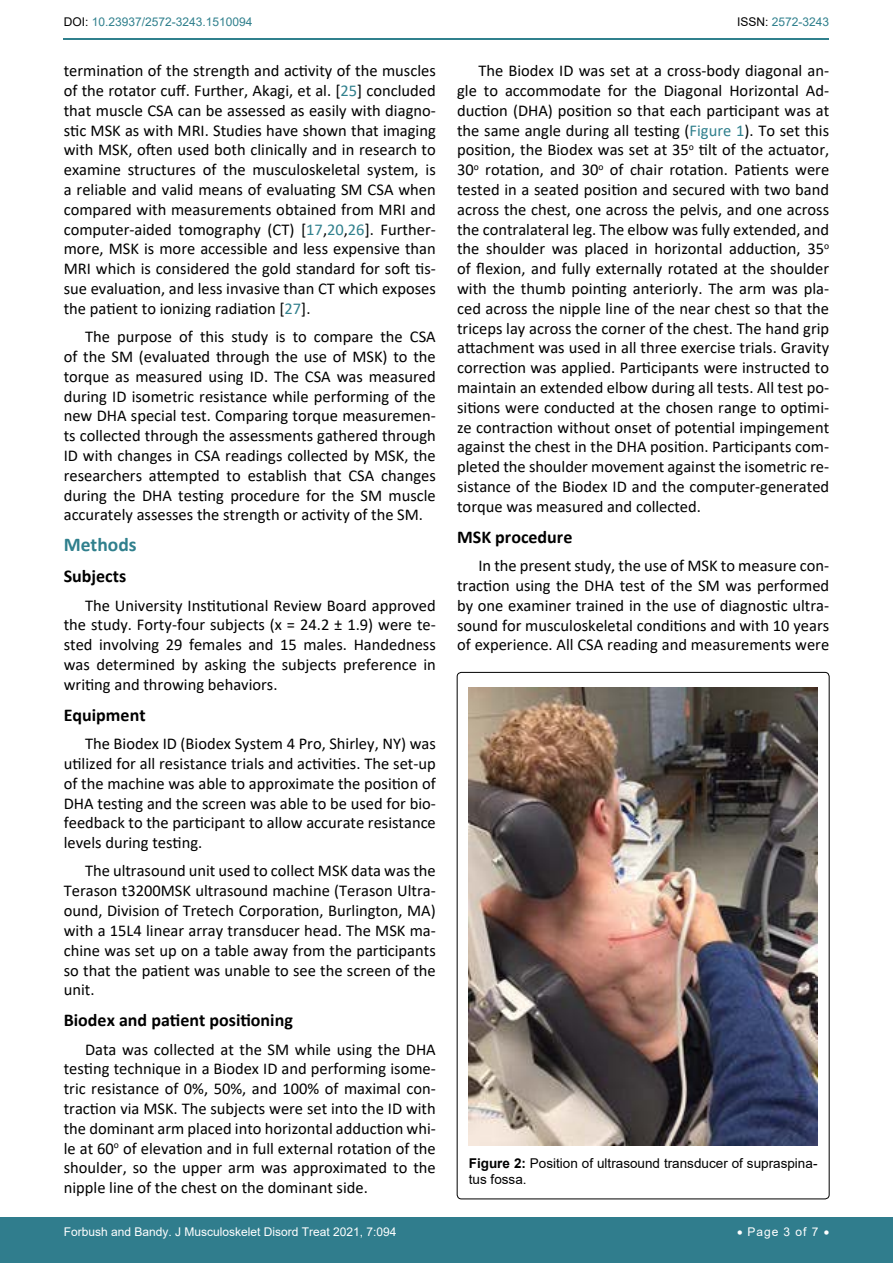
<style>
.page{position:relative;width:893px;height:1263px;background:#fff}
.page>*{position:absolute;margin:0;border:0;box-sizing:border-box;transform-origin:0 0}
.t1{font:700 19.5px "Calibri";color:#30808d}
.t2{font:700 18px "Calibri";color:#000}
.t3{font:16.5px/19.8px "Calibri";color:#000;text-align:justify}
.t4{font:13.5px/16.2px "Arial";color:#000}
.t5{font:12px "Arial";color:#fff}
.t6{font:12px "Arial";color:#30808d}
.s1{color:#000}
.s2{color:#30808d}
.s3{font-weight:700}
</style>
<div class="page">
<div style="left:0;top:1217px;width:893px;height:46px;background:#307d8d"></div>
<hr style="left:64px;top:38px;width:765px;height:2px;background:#30808d">
<img style="left:469px;top:687px;width:348px;height:458px">
<p class="t6" style="left:64px;top:14px;width:190px"><span class="s1">DOI:</span> 10.23937/2572-3243.1510094</p>
<p class="t6" style="left:737px;top:14px;width:94px"><span class="s1">ISSN:</span> 2572-3243</p>
<p class="t3" style="left:64px;top:60px;width:374px">termination of the strength and activity of the muscles of the rotator cuff. Further, Akagi, et al. [<span class="s2">25</span>] concluded that muscle CSA can be assessed as easily with diagno&shy;stic MSK as with MRI. Studies have shown that imaging with MSK, often used both clinically and in research to examine structures of the musculoskeletal system, is a reliable and valid means of evaluating SM CSA when compared with measurements obtained from MRI and computer-aided tomography (CT) [<span class="s2">17</span>,<span class="s2">20</span>,<span class="s2">26</span>]. Further&shy;more, MSK is more accessible and less expensive than MRI which is considered the gold standard for soft tis&shy;sue evaluation, and less invasive than CT which exposes the patient to ionizing radiation [<span class="s2">27</span>].</p>
<p class="t3" style="left:64px;top:326px;width:374px;text-indent:21px">The purpose of this study is to compare the CSA of the SM (evaluated through the use of MSK) to the torque as measured using ID. The CSA was measured during ID isometric resistance while performing of the new DHA special test. Comparing torque measuremen&shy;ts collected through the assessments gathered through ID with changes in CSA readings collected by MSK, the researchers attempted to establish that CSA changes during the DHA testing procedure for the SM muscle accurately assesses the strength or activity of the SM.</p>
<p class="t1" style="left:64px;top:531px;width:74px">Methods</p>
<p class="t2" style="left:64px;top:564px;width:64px">Subjects</p>
<p class="t3" style="left:64px;top:595px;width:374px;text-indent:21px">The University Institutional Review Board approved the study. Forty-four subjects (x = 24.2 ± 1.9) were te&shy;sted involving 29 females and 15 males. Handedness was determined by asking the subjects preference in writing and throwing behaviors.</p>
<p class="t2" style="left:64px;top:702px;width:83px">Equipment</p>
<p class="t3" style="left:64px;top:733px;width:374px;text-indent:21px">The Biodex ID (Biodex System 4 Pro, Shirley, NY) was utilized for all resistance trials and activities. The set-up of the machine was able to approximate the position of DHA testing and the screen was able to be used for bio&shy;feedback to the participant to allow accurate resistance levels during testing.</p>
<p class="t3" style="left:64px;top:861px;width:374px;text-indent:21px">The ultrasound unit used to collect MSK data was the Terason t3200MSK ultrasound machine (Terason Ultra&shy;ound, Division of Tretech Corporation, Burlington, MA) with a 15L4 linear array transducer head. The MSK ma&shy;chine was set up on a table away from the participants so that the patient was unable to see the screen of the unit.</p>
<p class="t2" style="left:64px;top:1007px;width:231px">Biodex and patient positioning</p>
<p class="t3" style="left:64px;top:1039px;width:374px;text-indent:21px">Data was collected at the SM while using the DHA testing technique in a Biodex ID and performing isome&shy;tric resistance of 0%, 50%, and 100% of maximal con&shy;traction via MSK. The subjects were set into the ID with the dominant arm placed into horizontal adduction whi&shy;le at 60<sup>o</sup> of elevation and in full external rotation of the shoulder, so the upper arm was approximated to the nipple line of the chest on the dominant side.</p>
<p class="t3" style="left:457px;top:60px;width:374px;text-indent:21px">The Biodex ID was set at a cross-body diagonal an&shy;gle to accommodate for the Diagonal Horizontal Ad&shy;duction (DHA) position so that each participant was at the same angle during all testing (<span class="s2">Figure 1</span>). To set this position, the Biodex was set at 35<sup>o</sup> tilt of the actuator, 30<sup>o</sup> rotation, and 30<sup>o</sup> of chair rotation. Patients were tested in a seated position and secured with two band across the chest, one across the pelvis, and one across the contralateral leg. The elbow was fully extended, and the shoulder was placed in horizontal adduction, 35<sup>o </sup>of flexion, and fully externally rotated at the shoulder with the thumb pointing anteriorly. The arm was pla&shy;ced across the nipple line of the near chest so that the triceps lay across the corner of the chest. The hand grip attachment was used in all three exercise trials. Gravity correction was applied. Participants were instructed to maintain an extended elbow during all tests. All test po&shy;sitions were conducted at the chosen range to optimi&shy;ze contraction without onset of potential impingement against the chest in the DHA position. Participants com&shy;pleted the shoulder movement against the isometric re&shy;sistance of the Biodex ID and the computer-generated torque was measured and collected.</p>
<p class="t2" style="left:457px;top:524px;width:117px">MSK procedure</p>
<p class="t3" style="left:457px;top:555px;width:374px;text-indent:21px">In the present study, the use of MSK to measure con&shy;traction using the DHA test of the SM was performed by one examiner trained in the use of diagnostic ultra&shy;sound for musculoskeletal conditions and with 10 years of experience. All CSA reading and measurements were</p>
<p class="t4" style="left:469px;top:1155px;width:350px"><span class="s3">Figure 2:</span> Position of ultrasound transducer of supraspina&shy;tus fossa.</p>
<p class="t5" style="left:64px;top:1223px;width:334px">Forbush and Bandy. J Musculoskelet Disord Treat 2021, 7:094</p>
<p class="t5" style="left:737px;top:1223px;width:94px">• Page 3 of 7 •</p>
</div>
